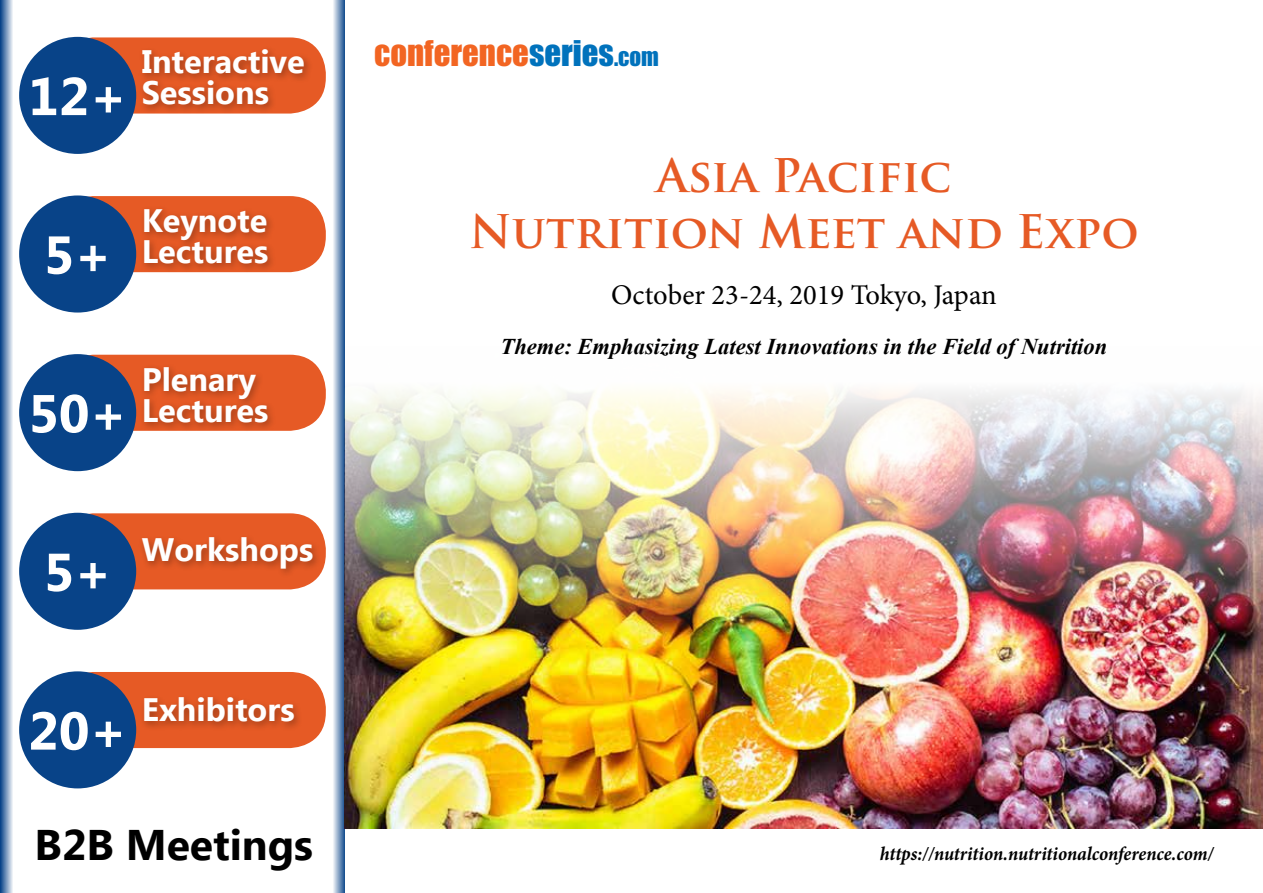
<style>
.page{position:relative;width:1263px;height:893px;background:#fff}
.page>*{position:absolute;margin:0;border:0;box-sizing:border-box;transform-origin:0 0}
.t1{font:700 53.25px "Ebrima";color:#fff}
.t2{font:700 45.15px/56.1px "Trajan Pro";color:#e65a25;text-align:center}
.t3{font:700 42.75px "Ebrima";color:#000}
.t4{font:32.7px "Impact";color:#f26522}
.t5{font:700 32.4px/30.9px "Ebrima";color:#fff}
.t6{font:28.5px "Minion Pro";color:#000}
.t7{font:italic 700 22.5px "Times New Roman";color:#000}
.t8{font:italic 700 19.5px "Minion Pro";letter-spacing:-.005em;color:#000;scale:.95 1}
.s1{color:#0072bc}
.s2{font-size:22.95px;color:#0072bc}
</style>
<div class="page">
<div style="left:58px;top:37px;width:268px;height:77px;background:#e65a25;border-radius:36px"></div>
<div style="left:19px;top:37px;width:117px;height:117px;background:#084388;border-radius:50%"></div>
<div style="left:138px;top:45px;width:176px;height:69px;background:#000;opacity:.3"></div>
<div style="left:58px;top:196px;width:268px;height:76px;background:#e65a25;border-radius:36px"></div>
<div style="left:19px;top:195px;width:117px;height:118px;background:#084388;border-radius:50%"></div>
<div style="left:140px;top:205px;width:137px;height:68px;background:#000;opacity:.3"></div>
<div style="left:58px;top:355px;width:268px;height:76px;background:#e65a25;border-radius:36px"></div>
<div style="left:19px;top:354px;width:117px;height:117px;background:#084388;border-radius:50%"></div>
<div style="left:140px;top:362px;width:137px;height:70px;background:#000;opacity:.3"></div>
<div style="left:58px;top:513px;width:268px;height:76px;background:#e65a25;border-radius:36px"></div>
<div style="left:19px;top:513px;width:117px;height:117px;background:#084388;border-radius:50%"></div>
<div style="left:138px;top:533px;width:184px;height:46px;background:#000;opacity:.3"></div>
<div style="left:58px;top:672px;width:268px;height:76px;background:#e65a25;border-radius:36px"></div>
<div style="left:19px;top:671px;width:117px;height:117px;background:#084388;border-radius:50%"></div>
<div style="left:140px;top:693px;width:164px;height:38px;background:#000;opacity:.3"></div>
<svg style="left:0;top:0;width:13px;height:893px;background:#7a99be"></svg>
<svg style="left:333px;top:0;width:12px;height:893px;background:#8da8c8"></svg>
<img style="left:345px;top:391px;width:918px;height:437px">
<h1 class="t1" style="left:28px;top:57px;width:100px">12+</h1>
<p class="t5" style="left:142px;top:48px;width:165px">Interactive<br>Sessions</p>
<h1 class="t1" style="left:44px;top:215px;width:70px">5+</h1>
<p class="t5" style="left:142px;top:207px;width:128px">Keynote<br>Lectures</p>
<h1 class="t1" style="left:28px;top:374px;width:100px">50+</h1>
<p class="t5" style="left:142px;top:365px;width:128px">Plenary<br>Lectures</p>
<h1 class="t1" style="left:44px;top:532px;width:70px">5+</h1>
<p class="t5" style="left:142px;top:536px;width:173px">Workshops</p>
<h1 class="t1" style="left:28px;top:691px;width:100px">20+</h1>
<p class="t5" style="left:142px;top:696px;width:154px">Exhibitors</p>
<h3 class="t3" style="left:35px;top:813px;width:280px">B2B Meetings</h3>
<p class="t4" style="left:374px;top:28px;width:286px">CONFERENCE<span class="s1">SERIES</span><span class="s2">.COM</span></p>
<h2 class="t2" style="left:469px;top:148px;width:671px">Asia Pacific<br>Nutrition Meet and Expo</h2>
<p class="t6" style="left:611px;top:276px;width:387px">October 23-24, 2019 Tokyo, Japan</p>
<p class="t7" style="left:501px;top:331px;width:608px">Theme: Emphasizing Latest Innovations in the Field of Nutrition</p>
<p class="t8" style="left:880px;top:839px;width:353px">https://nutrition.nutritionalconference.com/</p>
</div>
